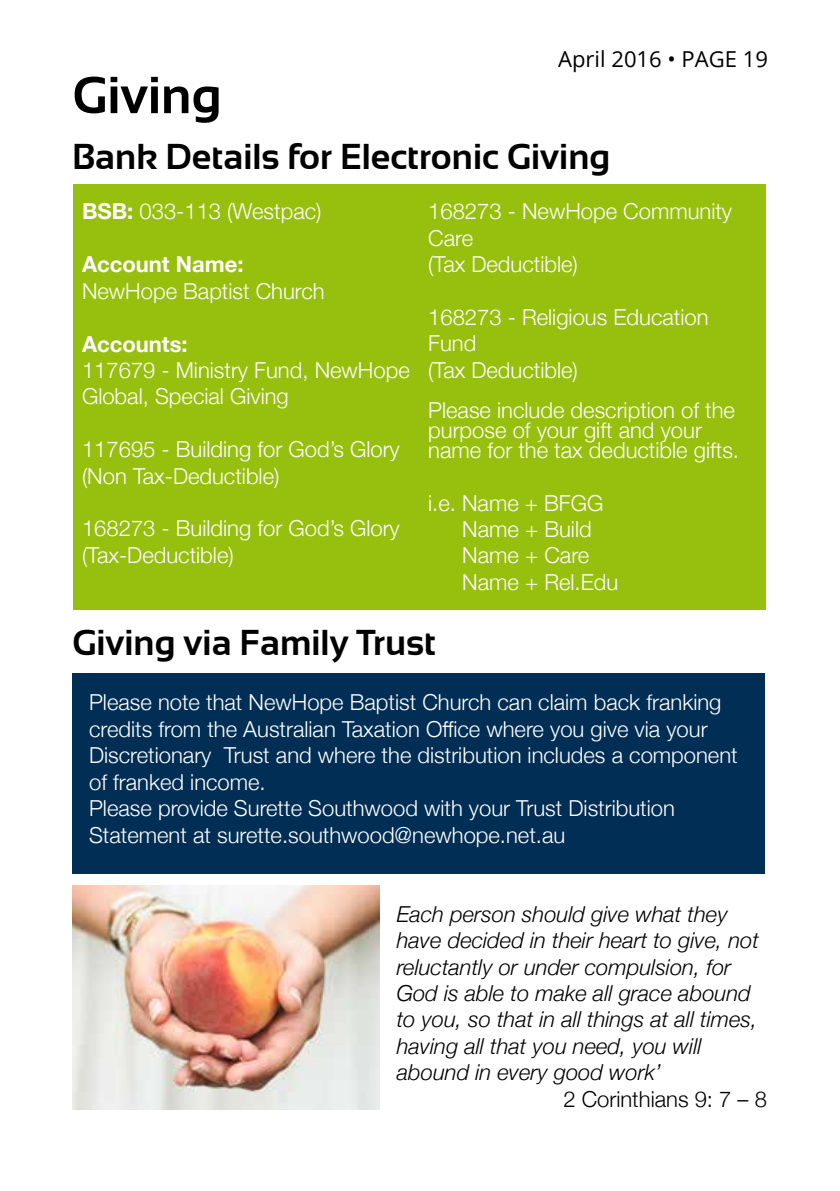
<style>
.page{position:relative;width:840px;height:1191px;background:#fff}
.page>*{position:absolute;margin:0;border:0;box-sizing:border-box;transform-origin:0 0}
.t1{font:700 52px "Sansation";color:#000}
.t2{font:700 36px "Sansation";color:#000}
.t3{font:300 22px/26.4px "Helvetica Neue";color:#fff}
.t4{font:italic 300 22px/26.4px "Helvetica Neue";color:#000}
.t5{font:700 22px "Helvetica Neue";color:#fff}
.t6{font:300 22px "Helvetica Neue";color:#000}
.t7{font:22px "Open Sans";color:#000}
.s1{font-weight:700}
</style>
<div class="page">
<div style="left:72px;top:672px;width:692px;height:201px;background:#002e54"></div>
<div style="left:73px;top:184px;width:692px;height:425px;background:#97bf0d"></div>
<img style="left:72px;top:885px;width:307px;height:225px">
<h1 class="t1" style="left:72px;top:66px;width:151px">Giving</h1>
<p class="t7" style="left:558px;top:44px;width:211px">April 2016 • PAGE 19</p>
<h2 class="t2" style="left:72px;top:136px;width:539px">Bank Details for Electronic Giving</h2>
<p class="t3" style="left:82px;top:197px;width:241px"><span class="s1">BSB:</span> 033-113 (Westpac)</p>
<p class="t5" style="left:82px;top:247px;width:163px">Account Name:</p>
<p class="t3" style="left:82px;top:276px;width:244px">NewHope Baptist Church</p>
<p class="t5" style="left:82px;top:326px;width:107px">Accounts:</p>
<p class="t3" style="left:82px;top:355px;width:329px">117679 - Ministry Fund, NewHope<br>Global, Special Giving</p>
<p class="t3" style="left:82px;top:434px;width:319px">117695 - Building for God’s Glory (Non Tax-Deductible)</p>
<p class="t3" style="left:82px;top:514px;width:319px">168273 - Building for God’s Glory (Tax-Deductible)</p>
<p class="t3" style="left:428px;top:197px;width:305px">168273 - NewHope Community<br>Care<br>(Tax Deductible)</p>
<p class="t3" style="left:428px;top:302px;width:281px">168273 - Religious Education<br>Fund<br>(Tax Deductible)</p>
<p class="t3" style="left:428px;top:398px;width:312px;line-height:20px">Please include description of the purpose of your gift and your name for the tax deductible gifts.</p>
<p class="t3" style="left:462px;top:488px;width:157px;text-indent:-34px">i.e. Name + BFGG<br>Name + Build<br>Name + Care<br>Name + Rel.Edu</p>
<h2 class="t2" style="left:72px;top:622px;width:365px">Giving via Family Trust</h2>
<p class="t3" style="left:89px;top:688px;width:649px">Please note that NewHope Baptist Church can claim back franking credits from the Australian Taxation Office where you give via your Discretionary Trust and where the distribution includes a component of franked income.<br>Please provide Surette Southwood with your Trust Distribution Statement at surette.southwood@newhope.net.au</p>
<p class="t4" style="left:396px;top:899px;width:363px">Each person should give what they have decided in their heart to give, not reluctantly or under compulsion, for God is able to make all grace abound to you, so that in all things at all times, having all that you need, you will abound in every good work’</p>
<p class="t6" style="left:563px;top:1081px;width:205px">2 Corinthians 9: 7 – 8</p>
</div>
